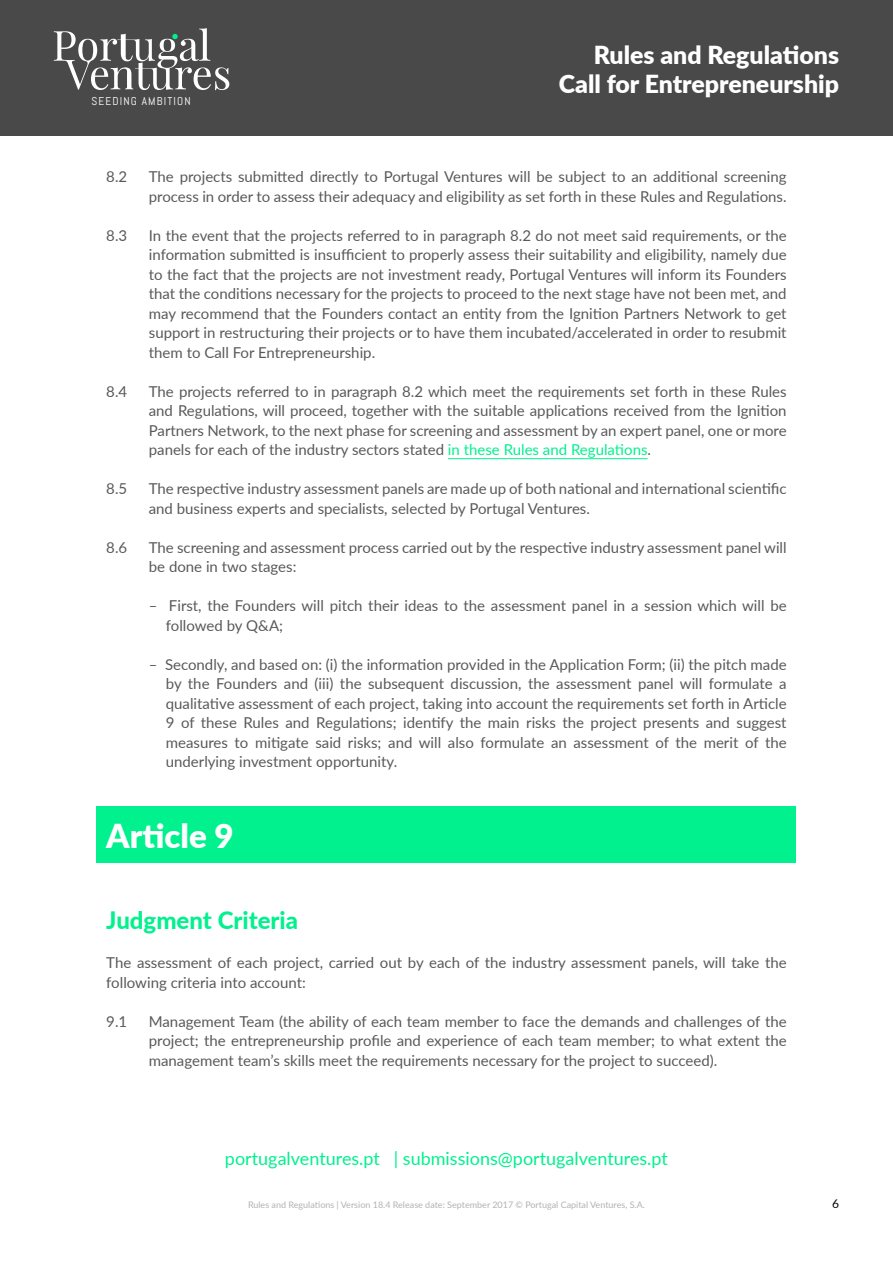
<style>
.page{position:relative;width:893px;height:1263px;background:#fff}
.page>*{position:absolute;margin:0;border:0;box-sizing:border-box;transform-origin:0 0}
.t1{font:900 33px "Lato";color:#fff}
.t2{font:900 24.9px/29.8px "Lato";color:#fff;text-align:right}
.t3{font:800 24px "Lato";color:#00f18d}
.t4{font:18px "Lato";color:#00f18d}
.t5{font:15px/19.5px "Lato";color:#595959}
.t6{font:12px "Lato";color:#000}
.t7{font:11.4px "Abel";letter-spacing:.1em;color:#fff}
.t8{font:9px "Lato";color:#b3b2b2}
.s1{color:#00f18d}
</style>
<div class="page">
<div style="left:1px;top:1px;width:892px;height:135px;background:#494949"></div>
<svg style="left:54px;top:28px;width:175px;height:62px"></svg>
<div style="left:97px;top:807px;width:699px;height:56px;background:#00f18d"></div>
<hr style="left:448px;top:458px;width:199px;height:1px;background:#00f18d">
<p class="t7" style="left:91px;top:94px;width:101px">SEEDING AMBITION</p>
<h2 class="t2" style="left:559px;top:38px;width:282px">Rules and Regulations<br>Call for Entrepreneurship</h2>
<p class="t5" style="left:106px;top:166px;width:22px">8.2</p>
<p class="t5" style="left:149px;top:166px;width:639px">The projects submitted directly to Portugal Ventures will be subject to an additional screening process in order to assess their adequacy and eligibility as set forth in these Rules and Regulations.</p>
<p class="t5" style="left:106px;top:225px;width:22px">8.3</p>
<p class="t5" style="left:149px;top:225px;width:639px;text-align:justify">In the event that the projects referred to in paragraph 8.2 do not meet said requirements, or the information submitted is insufficient to properly assess their suitability and eligibility, namely due to the fact that the projects are not investment ready, Portugal Ventures will inform its Founders that the conditions necessary for the projects to proceed to the next stage have not been met, and may recommend that the Founders contact an entity from the Ignition Partners Network to get support in restructuring their projects or to have them incubated/accelerated in order to resubmit them to Call For Entrepreneurship.</p>
<p class="t5" style="left:106px;top:381px;width:22px">8.4</p>
<p class="t5" style="left:149px;top:381px;width:639px;text-align:justify">The projects referred to in paragraph 8.2 which meet the requirements set forth in these Rules and Regulations, will proceed, together with the suitable applications received from the Ignition Partners Network, to the next phase for screening and assessment by an expert panel, one or more panels for each of the industry sectors stated <span class="s1">in these Rules and Regulations</span>.</p>
<p class="t5" style="left:106px;top:478px;width:22px">8.5</p>
<p class="t5" style="left:149px;top:478px;width:639px">The respective industry assessment panels are made up of both national and international scientific and business experts and specialists, selected by Portugal Ventures.</p>
<p class="t5" style="left:106px;top:537px;width:22px">8.6</p>
<p class="t5" style="left:149px;top:537px;width:639px">The screening and assessment process carried out by the respective industry assessment panel will be done in two stages:</p>
<p class="t5" style="left:166px;top:595px;width:622px;text-indent:-17px">– First, the Founders will pitch their ideas to the assessment panel in a session which will be followed by Q&amp;A;</p>
<p class="t5" style="left:166px;top:654px;width:622px;text-align:justify;text-indent:-17px">– Secondly, and based on: (i) the information provided in the Application Form; (ii) the pitch made by the Founders and (iii) the subsequent discussion, the assessment panel will formulate a qualitative assessment of each project, taking into account the requirements set forth in Article 9 of these Rules and Regulations; identify the main risks the project presents and suggest measures to mitigate said risks; and will also formulate an assessment of the merit of the underlying investment opportunity.</p>
<h1 class="t1" style="left:106px;top:811px;width:129px">Article 9</h1>
<h3 class="t3" style="left:106px;top:903px;width:193px">Judgment Criteria</h3>
<p class="t5" style="left:106px;top:952px;width:682px">The assessment of each project, carried out by each of the industry assessment panels, will take the following criteria into account:</p>
<p class="t5" style="left:106px;top:1011px;width:22px">9.1</p>
<p class="t5" style="left:149px;top:1011px;width:639px;text-align:justify">Management Team (the ability of each team member to face the demands and challenges of the project; the entrepreneurship profile and experience of each team member; to what extent the management team’s skills meet the requirements necessary for the project to succeed).</p>
<p class="t4" style="left:225px;top:1145px;width:444px">portugalventures.pt | submissions@portugalventures.pt</p>
<p class="t8" style="left:248px;top:1198px;width:398px">Rules and Regulations | Version 18.4 Release date: September 2017 © Portugal Capital Ventures, S.A.</p>
<p class="t6" style="left:832px;top:1195px;width:8px">6</p>
</div>
